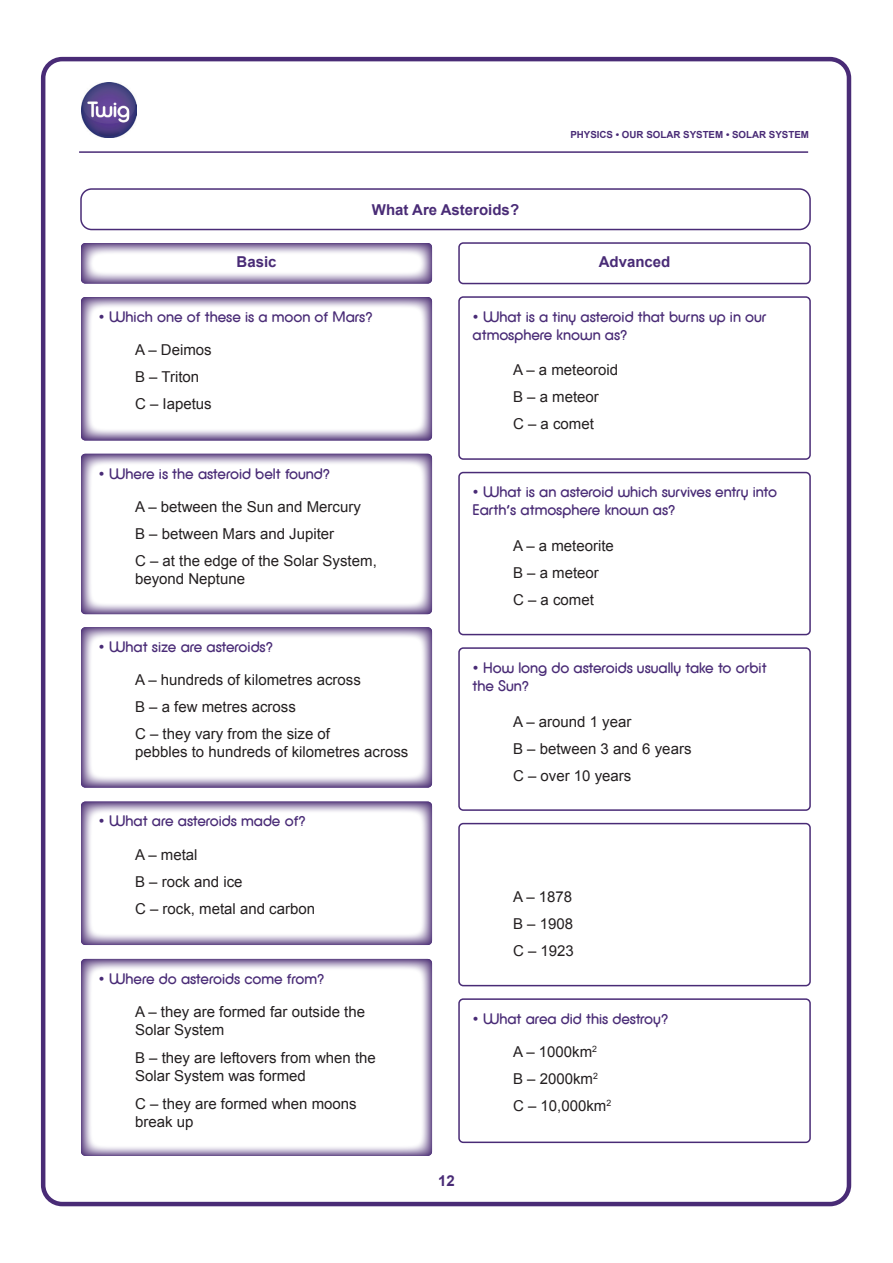
<style>
.page{position:relative;width:893px;height:1263px;background:#fff}
.page>*{position:absolute;margin:0;border:0;box-sizing:border-box;transform-origin:0 0}
.t1{font:15px/27px "Arial";color:#231f20}
.t2{font:15px/18px "Defused";color:#492b76}
.t3{font:700 15px "Arial";color:#492b76}
.t4{font:700 9.75px "Arial";color:#492b76}
</style>
<div class="page">
<div style="left:41px;top:57px;width:810px;height:1149px;border:4px solid #492b76;border-radius:19px"></div>
<hr style="left:79px;top:151px;width:729px;height:2px;background:#492b76">
<img style="left:82px;top:83px;width:55px;height:55px">
<img style="left:81px;top:243px;width:351px;height:41px">
<div style="left:80px;top:188px;width:731px;height:42px;border:2px solid #492b76;border-radius:11px"></div>
<div style="left:458px;top:242px;width:353px;height:42px;border:2px solid #492b76;border-radius:4px"></div>
<img style="left:81px;top:297px;width:351px;height:143px">
<img style="left:81px;top:454px;width:351px;height:160px">
<img style="left:81px;top:627px;width:351px;height:160px">
<img style="left:81px;top:801px;width:351px;height:144px">
<img style="left:81px;top:959px;width:351px;height:197px">
<div style="left:458px;top:296px;width:353px;height:164px;border:2px solid #492b76;border-radius:4px"></div>
<div style="left:458px;top:472px;width:353px;height:163px;border:2px solid #492b76;border-radius:4px"></div>
<div style="left:458px;top:647px;width:353px;height:164px;border:2px solid #492b76;border-radius:4px"></div>
<div style="left:458px;top:823px;width:353px;height:163px;border:2px solid #492b76;border-radius:4px"></div>
<div style="left:458px;top:998px;width:353px;height:145px;border:2px solid #492b76;border-radius:4px"></div>
<p class="t3" style="left:372px;top:199px;width:149px">What Are Asteroids?</p>
<p class="t4" style="left:570px;top:128px;width:240px">PHYSICS • OUR SOLAR SYSTEM • SOLAR SYSTEM</p>
<p class="t3" style="left:236px;top:252px;width:42px">Basic</p>
<p class="t3" style="left:599px;top:252px;width:73px">Advanced</p>
<p class="t2" style="left:99px;top:308px;width:275px">• Which one of these is a moon of Mars?</p>
<p class="t1" style="left:135px;top:337px;width:78px">A – Deimos<br>B – Triton<br>C – Iapetus</p>
<p class="t2" style="left:99px;top:464px;width:233px">• Where is the asteroid belt found?</p>
<p class="t1" style="left:135px;top:493px;width:243px">A – between the Sun and Mercury<br>B – between Mars and Jupiter<br>C – at the edge of the Solar System,</p>
<p class="t1" style="left:135px;top:565px;width:112px">beyond Neptune</p>
<p class="t2" style="left:99px;top:638px;width:176px">• What size are asteroids?</p>
<p class="t1" style="left:135px;top:667px;width:227px">A – hundreds of kilometres across<br>B – a few metres across<br>C – they vary from the size of</p>
<p class="t1" style="left:135px;top:739px;width:275px">pebbles to hundreds of kilometres across</p>
<p class="t2" style="left:99px;top:812px;width:209px">• What are asteroids made of?</p>
<p class="t1" style="left:135px;top:841px;width:182px">A – metal<br>B – rock and ice<br>C – rock, metal and carbon</p>
<p class="t2" style="left:99px;top:969px;width:227px">• Where do asteroids come from?</p>
<p class="t1" style="left:135px;top:1003px;width:232px;line-height:18px">A – they are formed far outside the<br>Solar System</p>
<p class="t1" style="left:135px;top:1049px;width:242px;line-height:18px">B – they are leftovers from when the<br>Solar System was formed</p>
<p class="t1" style="left:135px;top:1095px;width:223px;line-height:18px">C – they are formed when moons break up</p>
<p class="t2" style="left:472px;top:308px;width:296px">• What is a tiny asteroid that burns up in our atmosphere known as?</p>
<p class="t1" style="left:513px;top:357px;width:107px">A – a meteoroid</p>
<p class="t1" style="left:513px;top:384px;width:87px">B – a meteor</p>
<p class="t1" style="left:513px;top:411px;width:82px">C – a comet</p>
<p class="t2" style="left:472px;top:483px;width:306px">• What is an asteroid which survives entry into<br>Earth’s atmosphere known as?</p>
<p class="t1" style="left:513px;top:532px;width:102px">A – a meteorite</p>
<p class="t1" style="left:513px;top:559px;width:87px">B – a meteor</p>
<p class="t1" style="left:513px;top:586px;width:82px">C – a comet</p>
<p class="t2" style="left:472px;top:659px;width:296px">• How long do asteroids usually take to orbit the Sun?</p>
<p class="t1" style="left:513px;top:708px;width:120px">A – around 1 year</p>
<p class="t1" style="left:513px;top:762px;width:120px">C – over 10 years</p>
<p class="t1" style="left:513px;top:735px;width:180px">B – between 3 and 6 years</p>
<p class="t1" style="left:513px;top:883px;width:61px">A – 1878</p>
<p class="t1" style="left:513px;top:910px;width:62px">B – 1908</p>
<p class="t1" style="left:513px;top:937px;width:62px">C – 1923</p>
<p class="t2" style="left:472px;top:1010px;width:197px">• What area did this destroy?</p>
<p class="t1" style="left:513px;top:1039px;width:86px">A – 1000km<sup>2</sup></p>
<p class="t1" style="left:513px;top:1066px;width:86px">B – 2000km<sup>2</sup></p>
<p class="t1" style="left:513px;top:1093px;width:100px">C – 10,000km<sup>2</sup></p>
<p class="t3" style="left:438px;top:1170px;width:18px">12</p>
</div>
